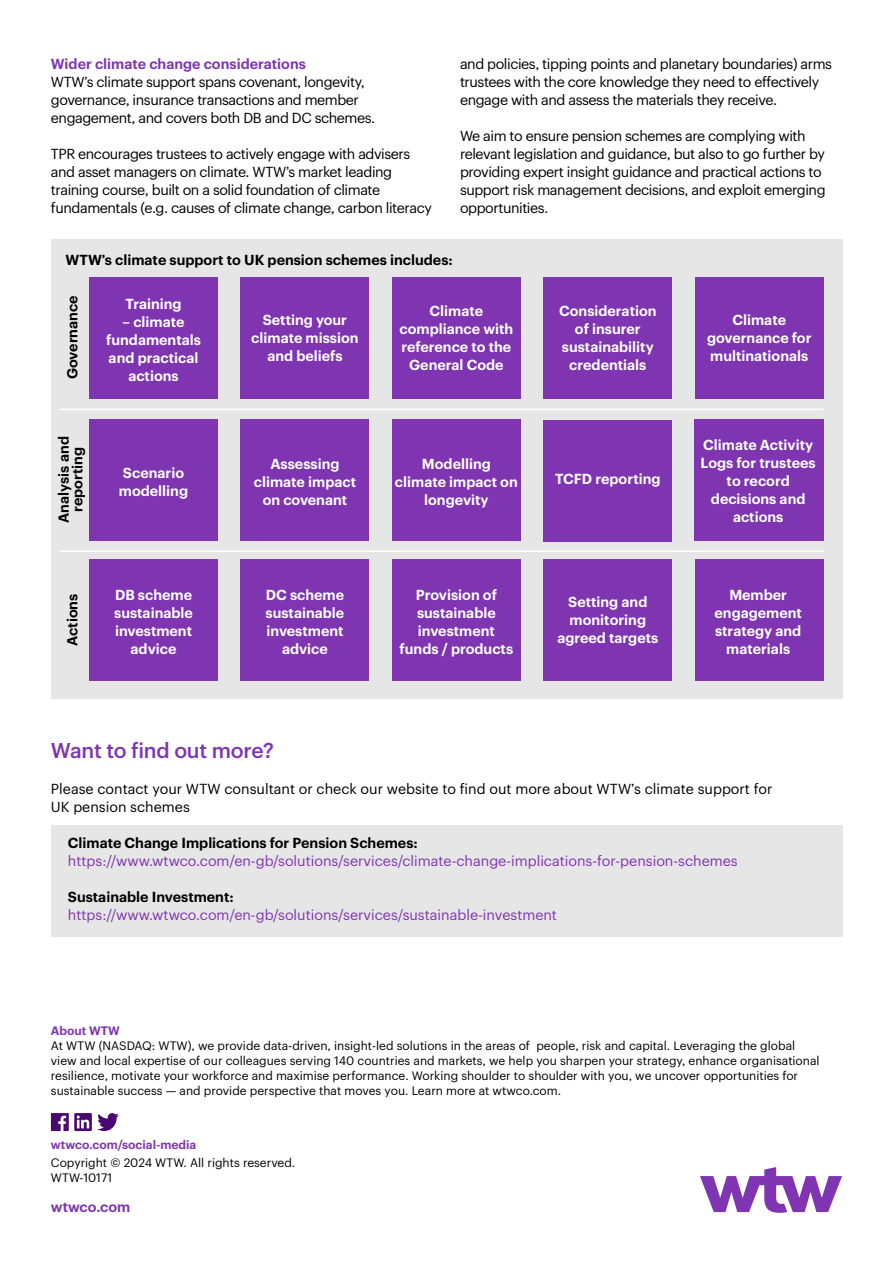
<style>
.page{position:relative;width:893px;height:1263px;background:#fff}
.page>*{position:absolute;margin:0;border:0;box-sizing:border-box;transform-origin:0 0}
.Body_subhead_L2_9_5_12{font:500 21px "Graphik";letter-spacing:-.01em;color:#7f35b2}
.Body_subhead_L2_9_5_12-2{font:14.25px/18px "Graphik";letter-spacing:-.03em;color:#000}
.Body_9_5_12{font:600 14.25px/18px "Graphik";color:#fff;text-align:center}
.Body_subhead_L2_9_5_12-3{font:14.25px/18px "Graphik";color:#7f35b2}
.Body_subhead_L2_9_5_12-4{font:600 14.25px/13.5px "Graphik";color:#000;text-align:center}
.Body_subhead_L2_9_5_12-5{font:14.25px/18px "Graphik";color:#000}
.Body_subhead_L2_9_5_12-6{font:600 14.25px "Graphik";color:#7f35b2}
.CTA_cover_9_5_12{font:600 14.25px "Graphik";color:#7f35b2}
.Caption_no_space_8_10{font:12px/15px "Graphik";color:#000}
.CTA_8_10{font:600 12px "Graphik";color:#7f35b2}
.Caption_8_10{font:12px "Graphik";color:#000}
.Caption_subhead_8_10{font:600 12px "Graphik";color:#7f35b2}
.s1{font-weight:600;color:#000}
</style>
<div class="page">
<svg style="left:51px;top:1113px;width:68px;height:18px"></svg>
<div style="left:51px;top:825px;width:791px;height:111px;background:#e6e6e6"></div>
<div style="left:51px;top:240px;width:791px;height:459px;background:#e6e6e6"></div>
<div style="left:89px;top:278px;width:129px;height:121px;background:#7f35b2"></div>
<div style="left:392px;top:278px;width:129px;height:121px;background:#7f35b2"></div>
<div style="left:241px;top:278px;width:128px;height:121px;background:#7f35b2"></div>
<div style="left:544px;top:278px;width:128px;height:121px;background:#7f35b2"></div>
<div style="left:695px;top:278px;width:128px;height:121px;background:#7f35b2"></div>
<div style="left:89px;top:420px;width:129px;height:121px;background:#7f35b2"></div>
<div style="left:392px;top:420px;width:129px;height:121px;background:#7f35b2"></div>
<div style="left:544px;top:420px;width:128px;height:121px;background:#7f35b2"></div>
<div style="left:694px;top:420px;width:129px;height:121px;background:#7f35b2"></div>
<div style="left:241px;top:420px;width:128px;height:121px;background:#7f35b2"></div>
<div style="left:89px;top:560px;width:129px;height:121px;background:#7f35b2"></div>
<div style="left:392px;top:560px;width:129px;height:121px;background:#7f35b2"></div>
<div style="left:241px;top:560px;width:128px;height:121px;background:#7f35b2"></div>
<div style="left:544px;top:560px;width:128px;height:121px;background:#7f35b2"></div>
<div style="left:695px;top:560px;width:128px;height:121px;background:#7f35b2"></div>
<hr style="left:60px;top:409px;width:763px;height:1px;background:#fff">
<hr style="left:60px;top:550px;width:763px;height:2px;background:#fff">
<svg style="left:700px;top:1167px;width:142px;height:46px"></svg>
<p class="Body_subhead_L2_9_5_12-6" style="left:51px;top:53px;width:256px">Wider climate change considerations</p>
<p class="Body_subhead_L2_9_5_12-2" style="left:51px;top:72px;width:326px">WTW’s climate support spans covenant, longevity, governance, insurance transactions and member engagement, and covers both DB and DC schemes.</p>
<p class="Body_subhead_L2_9_5_12-2" style="left:51px;top:144px;width:382px">TPR encourages trustees to actively engage with advisers and asset managers on climate. WTW’s market leading training course, built on a solid foundation of climate fundamentals (e.g. causes of climate change, carbon literacy</p>
<p class="Body_subhead_L2_9_5_12-2" style="left:460px;top:54px;width:374px">and policies, tipping points and planetary boundaries) arms trustees with the core knowledge they need to effectively engage with and assess the materials they receive.</p>
<p class="Body_subhead_L2_9_5_12-2" style="left:460px;top:126px;width:367px">We aim to ensure pension schemes are complying with relevant legislation and guidance, but also to go further by providing expert insight guidance and practical actions to support risk management decisions, and exploit emerging opportunities.</p>
<p class="Body_subhead_L2_9_5_12-4" style="left:65px;top:252px;width:389px">WTW’s climate support to UK pension schemes includes:</p>
<p class="Body_subhead_L2_9_5_12-4" style="left:64px;top:379px;width:85px;rotate:-90deg">Governance</p>
<p class="Body_9_5_12" style="left:125px;top:294px;width:58px">Training</p>
<p class="Body_9_5_12" style="left:106px;top:312px;width:96px">– climate fundamentals and practical actions</p>
<p class="Body_9_5_12" style="left:400px;top:301px;width:115px">Climate compliance with reference to the<br>General Code</p>
<p class="Body_9_5_12" style="left:251px;top:309px;width:109px">Setting your climate mission and beliefs</p>
<p class="Body_subhead_L2_9_5_12-4" style="left:56px;top:523px;width:88px;rotate:-90deg">Analysis and reporting</p>
<p class="Body_9_5_12" style="left:119px;top:462px;width:71px;text-align:left">Scenario modelling</p>
<p class="Body_9_5_12" style="left:395px;top:453px;width:124px">Modelling climate impact on longevity</p>
<p class="Body_9_5_12" style="left:254px;top:453px;width:104px">Assessing climate impact on covenant</p>
<p class="Body_9_5_12" style="left:559px;top:300px;width:99px">Consideration of insurer sustainability credentials</p>
<p class="Body_9_5_12" style="left:555px;top:469px;width:107px">TCFD reporting</p>
<p class="Body_9_5_12" style="left:707px;top:309px;width:106px">Climate governance for multinationals</p>
<p class="Body_9_5_12" style="left:701px;top:434px;width:117px">Climate Activity<br>Logs for trustees to record decisions and actions</p>
<p class="Body_subhead_L2_9_5_12-4" style="left:64px;top:646px;width:54px;rotate:-90deg">Actions</p>
<p class="Body_9_5_12" style="left:114px;top:585px;width:80px">DB scheme sustainable investment advice</p>
<p class="Body_9_5_12" style="left:400px;top:585px;width:115px">Provision of sustainable investment funds / products</p>
<p class="Body_9_5_12" style="left:714px;top:585px;width:89px">Member engagement strategy and materials</p>
<p class="Body_9_5_12" style="left:266px;top:585px;width:80px">DC scheme sustainable investment advice</p>
<p class="Body_9_5_12" style="left:557px;top:592px;width:102px">Setting and monitoring agreed targets</p>
<p class="Body_9_5_12" style="left:720px;top:592px;width:80px">DB scheme sustainable investment advice</p>
<p class="Body_subhead_L2_9_5_12" style="left:51px;top:734px;width:224px">Want to find out more?</p>
<p class="Body_subhead_L2_9_5_12-5" style="left:51px;top:778px;width:723px">Please contact your WTW consultant or check our website to find out more about WTW’s climate support for<br>UK pension schemes</p>
<p class="Body_subhead_L2_9_5_12-4" style="left:68px;top:835px;width:351px">Climate Change Implications for Pension Schemes:</p>
<p class="Body_subhead_L2_9_5_12-3" style="left:68px;top:850px;width:671px">https://www.wtwco.com/en-gb/solutions/services/climate-change-implications-for-pension-schemes</p>
<p class="Body_subhead_L2_9_5_12-3" style="left:68px;top:886px;width:491px"><span class="s1">Sustainable Investment: </span>https://www.wtwco.com/en-gb/solutions/services/sustainable-investment</p>
<p class="Caption_subhead_8_10" style="left:51px;top:1021px;width:70px">About WTW</p>
<p class="Caption_no_space_8_10" style="left:51px;top:1037px;width:770px">At WTW (NASDAQ: WTW), we provide data-driven, insight-led solutions in the areas of people, risk and capital. Leveraging the global view and local expertise of our colleagues serving 140 countries and markets, we help you sharpen your strategy, enhance organisational resilience, motivate your workforce and maximise performance. Working shoulder to shoulder with you, we uncover opportunities for sustainable success — and provide perspective that moves you. Learn more at wtwco.com.</p>
<p class="CTA_8_10" style="left:51px;top:1135px;width:147px">wtwco.com/social-media</p>
<p class="Caption_no_space_8_10" style="left:51px;top:1154px;width:246px">Copyright © 2024 WTW. All rights reserved.</p>
<p class="Caption_8_10" style="left:51px;top:1169px;width:63px">WTW-10171</p>
<p class="CTA_cover_9_5_12" style="left:51px;top:1196px;width:81px">wtwco.com</p>
</div>
